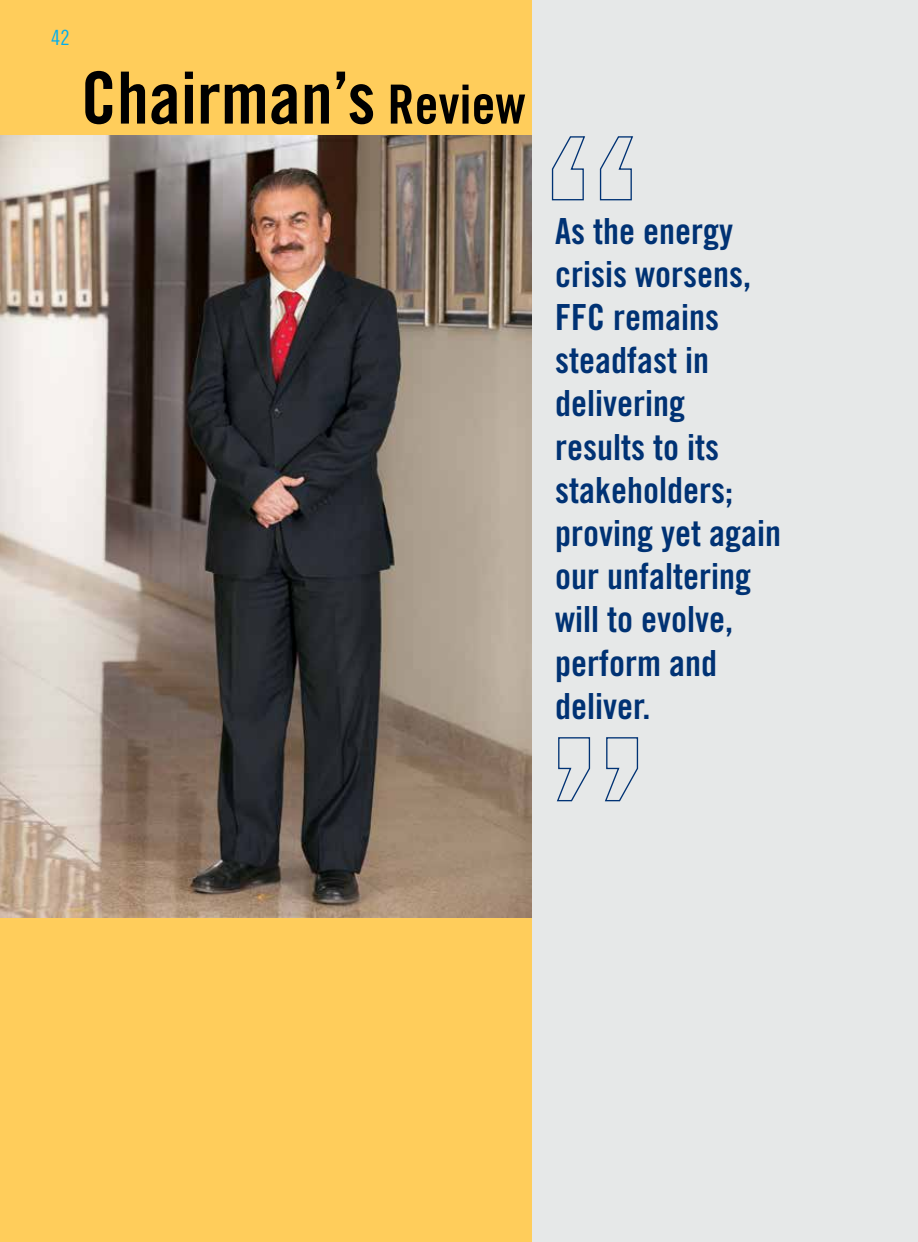
<style>
.page{position:relative;width:918px;height:1242px;background:#e6e8e8}
.page>*{position:absolute;margin:0;border:0;box-sizing:border-box;transform-origin:0 0}
.t1{font:72px "Trade Gothic Bold Cond Twenty";color:#000}
.t2{font:36px/43.2px "Trade Gothic Bold Cond Twenty";color:#003274}
.t3{font:21px "Trade Gothic Cond Eighteen";color:#00aeef}
.s1{font-size:54px}
</style>
<div class="page">
<div style="left:0;top:0;width:531px;height:1242px;background:#ffcd5b"></div>
<img style="left:0;top:135px;width:531px;height:783px">
<svg style="left:551px;top:136px;width:83px;height:65px"></svg>
<svg style="left:556px;top:737px;width:83px;height:65px"></svg>
<p class="t3" style="left:51px;top:25px;width:20px">42</p>
<h1 class="t1" style="left:81px;top:54px;width:446px">Chairman’s <span class="s1">Review</span></h1>
<p class="t2" style="left:555px;top:209px;width:227px">As the energy crisis worsens,<br>FFC remains steadfast in delivering results to its stakeholders; proving yet again our unfaltering will to evolve, perform and deliver.</p>
</div>
